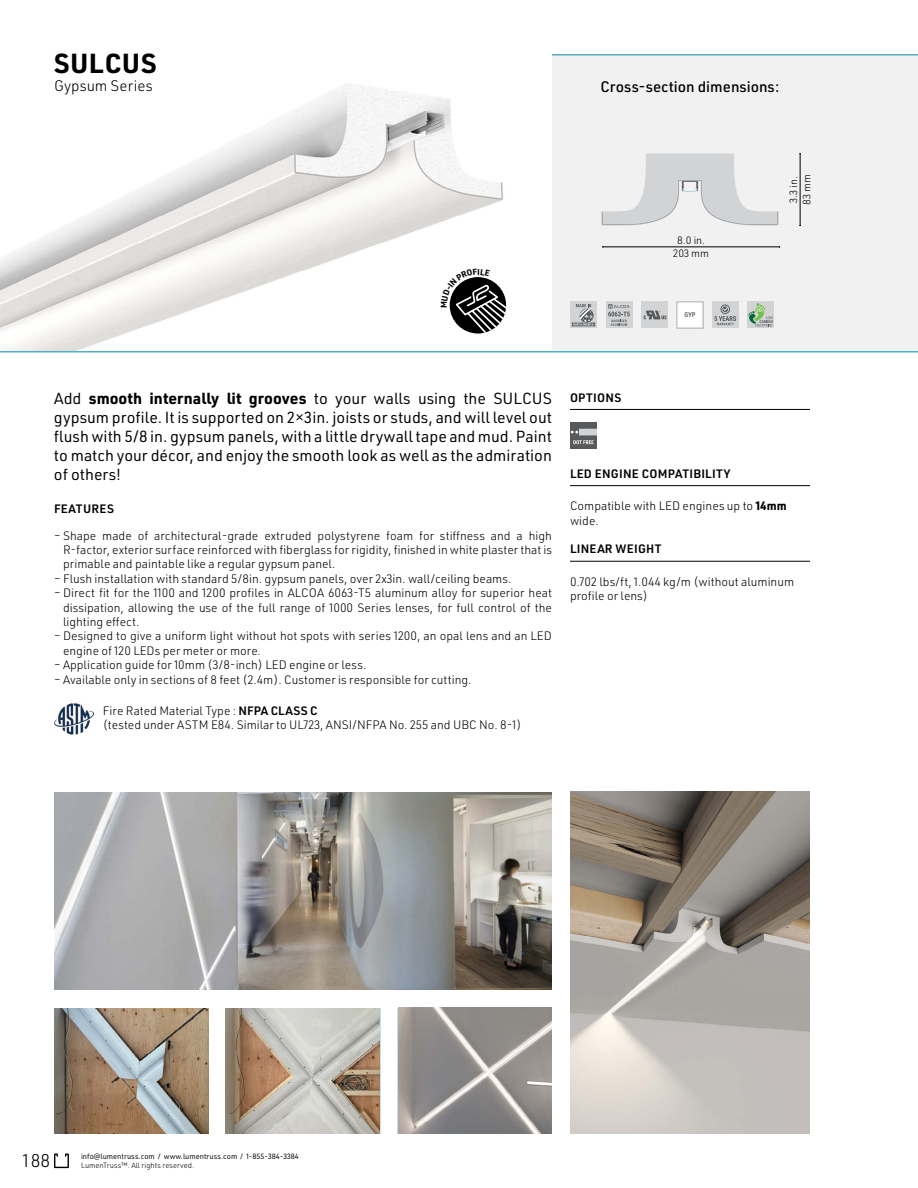
<style>
.page{position:relative;width:918px;height:1188px;background:#fff}
.page>*{position:absolute;margin:0;border:0;box-sizing:border-box;transform-origin:0 0}
.t1{font:700 27px "URWDIN";letter-spacing:.02em;color:#000}
.t2{font:300 18px "URWDIN";color:#000}
.t3{font:15.75px/18.9px "URWDIN";color:#000;text-align:justify}
.t4{font:500 15px "URWDIN";color:#000}
.t5{font:300 15px "URWDIN";color:#000}
.t6{font:300 12px/14.4px "URWDIN";color:#000}
.t7{font:600 12px "URWDIN";letter-spacing:.02em;color:#000}
.t8{font:300 10.5px/13.5px "URWDIN";color:#000;text-align:center}
.t9{font:7.5px "URWDIN";color:#000}
.t10{font:300 7.5px "URWDIN";color:#000}
.t11{font:600 6.75px "URWDIN Semi Cond";color:#58595b}
.s1{font-weight:700}
.s2{font-weight:600}
</style>
<div class="page">
<div style="left:552px;top:54px;width:366px;height:298px;background:#f1f1f2"></div>
<hr style="left:0;top:351px;width:918px;height:1px;background:#53acc1">
<hr style="left:552px;top:54px;width:366px;height:2px;background:#53acc1">
<svg style="left:54px;top:1153px;width:15px;height:15px"></svg>
<img style="left:0;top:83px;width:507px;height:268px">
<hr style="left:570px;top:409px;width:240px;height:1px;background:#000">
<div style="left:570px;top:422px;width:27px;height:27px;background:#58595b"></div>
<svg style="left:571px;top:429px;width:26px;height:15px"></svg>
<hr style="left:570px;top:485px;width:240px;height:1px;background:#000">
<hr style="left:570px;top:561px;width:240px;height:1px;background:#000">
<img style="left:570px;top:792px;width:240px;height:342px">
<img style="left:54px;top:1008px;width:154px;height:126px">
<img style="left:226px;top:1008px;width:154px;height:126px">
<img style="left:398px;top:1008px;width:154px;height:126px">
<hr style="left:800px;top:154px;width:1px;height:71px;background:#000">
<hr style="left:603px;top:247px;width:177px;height:1px;background:#000">
<svg style="left:602px;top:153px;width:176px;height:72px"></svg>
<img style="left:54px;top:792px;width:498px;height:198px">
<div style="left:712px;top:302px;width:27px;height:26px;background:#d1d3d4"></div>
<svg style="left:714px;top:304px;width:22px;height:21px"></svg>
<div style="left:606px;top:302px;width:27px;height:26px;background:#d1d3d4"></div>
<svg style="left:608px;top:304px;width:22px;height:22px"></svg>
<div style="left:747px;top:302px;width:27px;height:26px;background:#d1d3d4"></div>
<svg style="left:748px;top:303px;width:25px;height:24px"></svg>
<svg style="left:570px;top:302px;width:27px;height:26px"></svg>
<svg style="left:571px;top:304px;width:25px;height:22px"></svg>
<div style="left:677px;top:302px;width:26px;height:26px;background:#fff"></div>
<div style="left:676px;top:302px;width:28px;height:26px;border:1px solid #a7a9ac"></div>
<div style="left:641px;top:302px;width:27px;height:26px;background:#d1d3d4"></div>
<svg style="left:643px;top:311px;width:24px;height:8px"></svg>
<img style="left:54px;top:703px;width:40px;height:32px">
<svg style="left:441px;top:268px;width:65px;height:66px"></svg>
<h1 class="t1" style="left:54px;top:45px;width:104px">SULCUS</h1>
<p class="t5" style="left:54px;top:76px;width:100px">Gypsum Series</p>
<p class="t4" style="left:601px;top:76px;width:180px">Cross-section dimensions:</p>
<p class="t8" style="left:673px;top:233px;width:37px">8.0 in.<br>203 mm</p>
<p class="t11" style="left:685px;top:310px;width:12px">GYP</p>
<p class="t8" style="left:786px;top:205px;width:32px;text-align:left;rotate:-90deg">3.3 in.<br>83 mm</p>
<p class="t3" style="left:54px;top:389px;width:500px">Add <span class="s1">smooth internally lit grooves</span> to your walls using the SULCUS gypsum profile. It is supported on 2×3in. joists or studs, and will level out flush with 5/8 in. gypsum panels, with a little drywall tape and mud. Paint to match your décor, and enjoy the smooth look as well as the admiration of others!</p>
<p class="t7" style="left:54px;top:501px;width:62px">FEATURES</p>
<p class="t6" style="left:63px;top:528px;width:491px;text-align:justify;text-indent:-9px">– Shape made of architectural-grade extruded polystyrene foam for stiffness and a high R-factor, exterior surface reinforced with fiberglass for rigidity, finished in white plaster that is primable and paintable like a regular gypsum panel.</p>
<p class="t6" style="left:54px;top:571px;width:459px">– Flush installation with standard 5/8in. gypsum panels, over 2x3in. wall/ceiling beams.</p>
<p class="t6" style="left:63px;top:585px;width:491px;text-align:justify;text-indent:-9px">– Direct fit for the 1100 and 1200 profiles in ALCOA 6063-T5 aluminum alloy for superior heat dissipation, allowing the use of the full range of 1000 Series lenses, for full control of the lighting effect.</p>
<p class="t6" style="left:63px;top:629px;width:491px;text-indent:-9px">– Designed to give a uniform light without hot spots with series 1200, an opal lens and an LED engine of 120 LEDs per meter or more.</p>
<p class="t6" style="left:54px;top:657px;width:314px">– Application guide for 10mm (3/8-inch) LED engine or less.</p>
<p class="t6" style="left:54px;top:672px;width:419px">– Available only in sections of 8 feet (2.4m). Customer is responsible for cutting.</p>
<p class="t6" style="left:103px;top:703px;width:420px">Fire Rated Material Type : <span class="s2">NFPA CLASS C<br></span>(tested under ASTM E84. Similar to UL723, ANSI/NFPA No. 255 and UBC No. 8-1)</p>
<p class="t7" style="left:570px;top:389px;width:53px">OPTIONS</p>
<p class="t7" style="left:570px;top:465px;width:162px">LED ENGINE COMPATIBILITY</p>
<p class="t6" style="left:570px;top:498px;width:218px">Compatible with LED engines up to <span class="s1">14mm </span>wide.</p>
<p class="t7" style="left:570px;top:541px;width:93px">LINEAR WEIGHT</p>
<p class="t6" style="left:570px;top:574px;width:226px">0.702 lbs/ft, 1.044 kg/m (without aluminum profile or lens)</p>
<h2 class="t2" style="left:21px;top:1149px;width:31px">188</h2>
<p class="t9" style="left:81px;top:1152px;width:219px">info@lumentruss.com / www.lumentruss.com / 1-855-384-3384</p>
<p class="t10" style="left:81px;top:1161px;width:115px">LumenTruss™. All rights reserved.</p>
</div>
